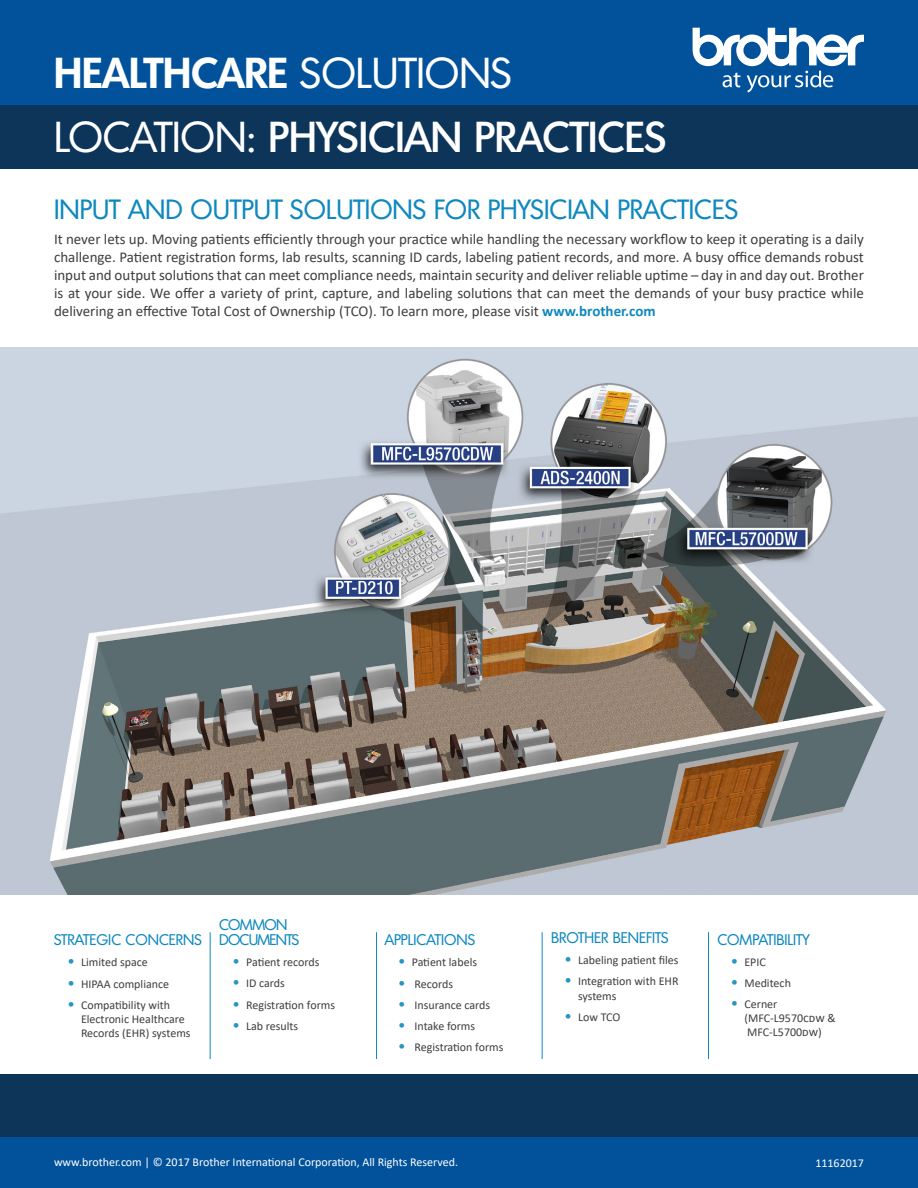
<style>
.page{position:relative;width:918px;height:1188px;background:#fff}
.page>*{position:absolute;margin:0;border:0;box-sizing:border-box;transform-origin:0 0}
.t1{font:500 42px "Montreal TS";color:#fff}
.t2{font:600 42px "Montreal TS";color:#fff}
.t3{font:27px "Montreal TS";color:#0e88be}
.t4{font:15px/18px "Calibri";color:#3e3e3f;text-align:justify}
.t5{font:15px "Montreal TS";color:#0e88be}
.t6{font:15px/15.6px "Montreal TS";letter-spacing:-.05em;color:#0e88be}
.t7{font:12px/14.4px "Calibri";color:#3e3e3f}
.t8{font:12px "Calibri";color:#fff}
.s1{font-weight:400}
.s2{font-weight:700;color:#0e88be}
.s3{font-size:15px;color:#2694c5}
</style>
<div class="page">
<div style="left:0;top:0;width:918px;height:106px;background:#01519b"></div>
<svg style="left:693px;top:28px;width:171px;height:64px"></svg>
<div style="left:0;top:1075px;width:918px;height:63px;background:#0d3459"></div>
<div style="left:0;top:1138px;width:918px;height:50px;background:#01519b"></div>
<div style="left:0;top:106px;width:918px;height:63px;background:#0d3459"></div>
<img style="left:0;top:347px;width:918px;height:547px">
<hr style="left:210px;top:932px;width:1px;height:127px;background:#0e88be">
<hr style="left:376px;top:932px;width:1px;height:127px;background:#0e88be">
<hr style="left:542px;top:932px;width:1px;height:127px;background:#0e88be">
<hr style="left:708px;top:932px;width:1px;height:127px;background:#0e88be">
<p class="t2" style="left:54px;top:45px;width:460px">HEALTHCARE <span class="s1">SOLUTIONS</span></p>
<p class="t1" style="left:54px;top:110px;width:614px"><span class="s1">LOCATION:</span> PHYSICIAN PRACTICES</p>
<p class="t3" style="left:54px;top:192px;width:686px">INPUT AND OUTPUT SOLUTIONS FOR PHYSICIAN PRACTICES</p>
<p class="t4" style="left:54px;top:229px;width:812px">It never lets up. Moving patients efficiently through your practice while handling the necessary workflow to keep it operating is a daily challenge. Patient registration forms, lab results, scanning ID cards, labeling patient records, and more. A busy office demands robust input and output solutions that can meet compliance needs, maintain security and deliver reliable uptime – day in and day out. Brother is at your side. We offer a variety of print, capture, and labeling solutions that can meet the demands of your busy practice while delivering an effective Total Cost of Ownership (TCO). To learn more, please visit <span class="s2">www.brother.com</span></p>
<p class="t5" style="left:54px;top:930px;width:149px">STRATEGIC CONCERNS</p>
<p class="t7" style="left:68px;top:955px;width:82px"><span class="s3">•</span> Limited space</p>
<p class="t7" style="left:68px;top:976px;width:103px"><span class="s3">•</span> HIPAA compliance</p>
<p class="t7" style="left:81px;top:997px;width:111px;text-indent:-14px"><span class="s3">•</span> Compatibility with<br>Electronic Healthcare<br>Records (EHR) systems</p>
<p class="t6" style="left:219px;top:916px;width:82px">COMMON<br>DOCUMENTS</p>
<p class="t7" style="left:233px;top:955px;width:88px"><span class="s3">•</span> Patient records</p>
<p class="t7" style="left:233px;top:976px;width:54px"><span class="s3">•</span> ID cards</p>
<p class="t7" style="left:233px;top:997px;width:104px"><span class="s3">•</span> Registration forms</p>
<p class="t7" style="left:233px;top:1018px;width:67px"><span class="s3">•</span> Lab results</p>
<p class="t5" style="left:385px;top:930px;width:92px">APPLICATIONS</p>
<p class="t7" style="left:398px;top:955px;width:80px"><span class="s3">•</span> Patient labels</p>
<p class="t7" style="left:398px;top:976px;width:56px"><span class="s3">•</span> Records</p>
<p class="t7" style="left:398px;top:997px;width:94px"><span class="s3">•</span> Insurance cards</p>
<p class="t7" style="left:398px;top:1018px;width:79px"><span class="s3">•</span> Intake forms</p>
<p class="t7" style="left:398px;top:1039px;width:107px"><span class="s3">•</span> Registration forms</p>
<p class="t5" style="left:551px;top:928px;width:119px">BROTHER BENEFITS</p>
<p class="t7" style="left:565px;top:953px;width:116px"><span class="s3">•</span> Labeling patient files</p>
<p class="t7" style="left:578px;top:974px;width:102px;text-indent:-14px"><span class="s3">•</span> Integration with EHR systems</p>
<p class="t7" style="left:565px;top:1009px;width:57px"><span class="s3">•</span> Low TCO</p>
<p class="t5" style="left:717px;top:930px;width:94px">COMPATIBILITY</p>
<p class="t7" style="left:731px;top:954px;width:36px"><span class="s3">•</span> EPIC</p>
<p class="t7" style="left:731px;top:975px;width:62px"><span class="s3">•</span> Meditech</p>
<p class="t7" style="left:744px;top:996px;width:93px;text-indent:-14px"><span class="s3">•</span> Cerner (MFC-L9570cdw &amp;<br>MFC-L5700dw)</p>
<p class="t8" style="left:54px;top:1154px;width:406px">www.brother.com | © 2017 Brother International Corporation, All Rights Reserved.</p>
<p class="t8" style="left:815px;top:1154px;width:50px">11162017</p>
</div>
